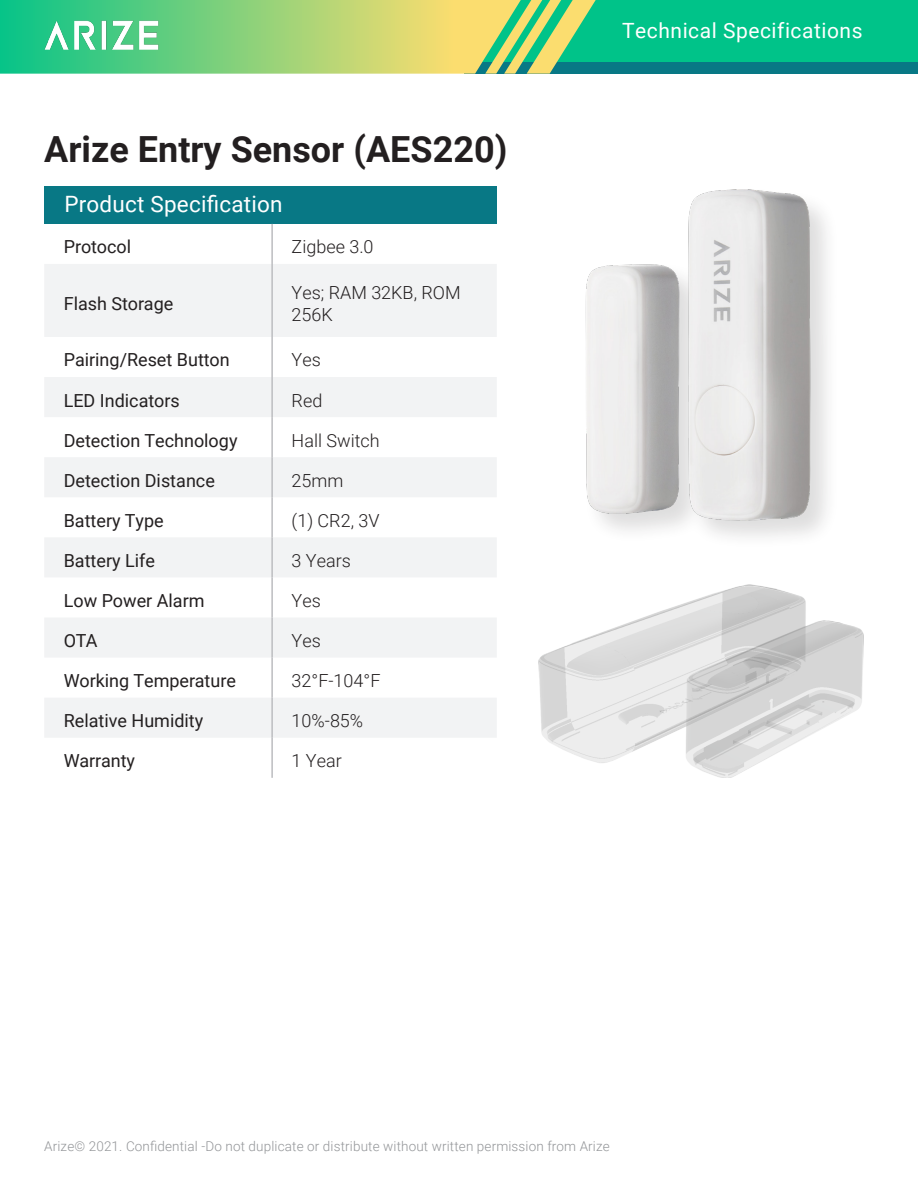
<style>
.page{position:relative;width:918px;height:1188px;background:#fff}
.page>*{position:absolute;margin:0;border:0;box-sizing:border-box;transform-origin:0 0}
.t1{font:700 36px "Roboto";color:#231f20}
.t2{font:22.5px "Roboto";letter-spacing:.01em;color:#fff}
.t3{font:21px "Roboto";letter-spacing:.025em;color:#fff}
.t4{font:18px "Roboto";color:#231f20}
.t5{font:300 18px/21.6px "Roboto";color:#231f20}
.t6{font:300 13.5px "Roboto";letter-spacing:.01em;color:#939598}
</style>
<div class="page">
<div style="left:465px;top:61px;width:453px;height:13px;background:#087885"></div>
<div style="left:459px;top:0;width:459px;height:62px;background:#00c389"></div>
<svg style="left:0;top:0;width:596px;height:74px"></svg>
<img style="left:44px;top:21px;width:115px;height:28px">
<div style="left:44px;top:187px;width:453px;height:37px;background:#087885"></div>
<div style="left:45px;top:264px;width:452px;height:73px;background:#f2f3f4"></div>
<div style="left:45px;top:377px;width:452px;height:40px;background:#f2f3f4"></div>
<div style="left:45px;top:457px;width:452px;height:40px;background:#f2f3f4"></div>
<div style="left:45px;top:538px;width:452px;height:39px;background:#f2f3f4"></div>
<div style="left:45px;top:618px;width:452px;height:39px;background:#f2f3f4"></div>
<div style="left:45px;top:698px;width:452px;height:39px;background:#f2f3f4"></div>
<hr style="left:271px;top:224px;width:2px;height:40px;background:#bcbdc0">
<hr style="left:271px;top:264px;width:2px;height:73px;background:#bcbdc0">
<hr style="left:271px;top:337px;width:2px;height:40px;background:#bcbdc0">
<hr style="left:271px;top:377px;width:2px;height:40px;background:#bcbdc0">
<hr style="left:271px;top:417px;width:2px;height:40px;background:#bcbdc0">
<hr style="left:271px;top:457px;width:2px;height:40px;background:#bcbdc0">
<hr style="left:271px;top:497px;width:2px;height:40px;background:#bcbdc0">
<hr style="left:271px;top:537px;width:2px;height:40px;background:#bcbdc0">
<hr style="left:271px;top:577px;width:2px;height:41px;background:#bcbdc0">
<hr style="left:271px;top:618px;width:2px;height:40px;background:#bcbdc0">
<hr style="left:271px;top:658px;width:2px;height:40px;background:#bcbdc0">
<hr style="left:271px;top:698px;width:2px;height:40px;background:#bcbdc0">
<hr style="left:271px;top:738px;width:2px;height:40px;background:#bcbdc0">
<img style="left:585px;top:189px;width:242px;height:348px">
<img style="left:538px;top:584px;width:326px;height:194px">
<p class="t1" style="left:44px;top:124px;width:465px">Arize Entry Sensor (AES220)</p>
<p class="t2" style="left:64px;top:188px;width:220px">Product Specification</p>
<p class="t4" style="left:64px;top:234px;width:69px">Protocol</p>
<p class="t5" style="left:292px;top:235px;width:83px">Zigbee 3.0</p>
<p class="t4" style="left:64px;top:291px;width:111px">Flash Storage</p>
<p class="t5" style="left:292px;top:281px;width:171px">Yes; RAM 32KB, ROM<br>256K</p>
<p class="t4" style="left:64px;top:347px;width:168px">Pairing/Reset Button</p>
<p class="t5" style="left:292px;top:349px;width:31px">Yes</p>
<p class="t4" style="left:64px;top:388px;width:118px">LED Indicators</p>
<p class="t5" style="left:292px;top:389px;width:32px">Red</p>
<p class="t4" style="left:64px;top:428px;width:175px">Detection Technology</p>
<p class="t5" style="left:292px;top:429px;width:90px">Hall Switch</p>
<p class="t4" style="left:64px;top:468px;width:153px">Detection Distance</p>
<p class="t5" style="left:292px;top:469px;width:53px">25mm</p>
<p class="t4" style="left:64px;top:508px;width:101px">Battery Type</p>
<p class="t5" style="left:292px;top:509px;width:89px">(1) CR2, 3V</p>
<p class="t4" style="left:64px;top:548px;width:93px">Battery Life</p>
<p class="t5" style="left:292px;top:549px;width:61px">3 Years</p>
<p class="t4" style="left:64px;top:588px;width:142px">Low Power Alarm</p>
<p class="t5" style="left:292px;top:589px;width:31px">Yes</p>
<p class="t4" style="left:64px;top:628px;width:35px">OTA</p>
<p class="t5" style="left:292px;top:629px;width:31px">Yes</p>
<p class="t4" style="left:64px;top:668px;width:174px">Working Temperature</p>
<p class="t5" style="left:292px;top:669px;width:90px">32°F-104°F</p>
<p class="t4" style="left:64px;top:708px;width:141px">Relative Humidity</p>
<p class="t5" style="left:292px;top:709px;width:73px">10%-85%</p>
<p class="t4" style="left:64px;top:748px;width:73px">Warranty</p>
<p class="t5" style="left:292px;top:749px;width:52px">1 Year</p>
<p class="t3" style="left:622px;top:16px;width:242px">Technical Specifications</p>
<p class="t6" style="left:44px;top:1137px;width:567px">Arize© 2021. Confidential -Do not duplicate or distribute without written permission from Arize</p>
</div>
